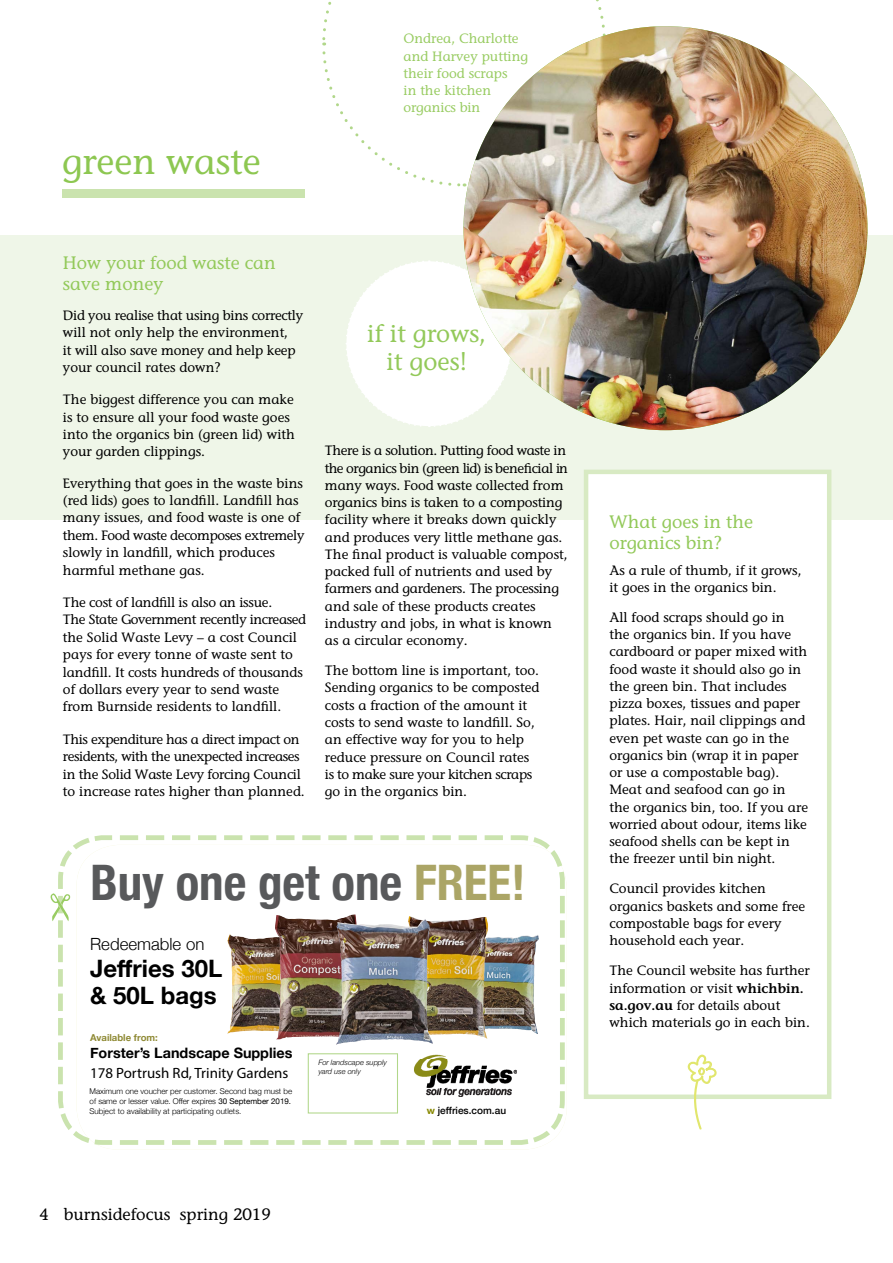
<style>
.page{position:relative;width:893px;height:1263px;background:#fff}
.page>*{position:absolute;margin:0;border:0;box-sizing:border-box;transform-origin:0 0}
.t1{font:700 condensed 49.05px "Helvetica Neue";color:#58595b}
.t2{font:36px "Stone Informal";color:#8dc751}
.t3{font:24.45px/28.8px "Stone Informal";color:#93c95a;text-align:center}
.t4{font:700 24px/26.4px "Helvetica Neue";color:#000}
.t5{font:18px/21px "Stone Informal";color:#93c95a}
.t6{font:300 16.8px "Helvetica Neue";color:#000}
.t7{font:16.5px "Stone Informal";color:#000}
.t8{font:14.85px "Myriad Pro";color:#000}
.t9{font:700 14.4px "Helvetica Neue";color:#000}
.t10{font:13.5px/17.2px "Stone Informal";color:#000}
.t11{font:13.5px/17.4px "Stone Informal";letter-spacing:-.03em;color:#000}
.t12{font:13.5px/17.2px "Stone Informal";color:#99cc63}
.t13{font:500 10.05px "Helvetica Neue";color:#000}
.t14{font:700 9.6px "Helvetica Neue";color:#8f8a35}
.t15{font:300 7.95px/9.6px "Helvetica Neue";color:#000}
.t16{font:italic 300 7.5px/9px "Helvetica Neue";color:#000}
.s1{color:#aba566}
.s2{font-weight:400}
.s3{font-weight:700;color:#878800}
.s4{font-weight:600}
</style>
<div class="page">
<div style="left:0;top:235px;width:893px;height:284px;background:#eff6e8"></div>
<div style="left:584px;top:470px;width:247px;height:629px;background:#fff;border:4px solid #d8eac3"></div>
<svg style="left:322px;top:0;width:285px;height:187px"></svg>
<svg style="left:346px;top:260px;width:167px;height:167px"></svg>
<div style="left:62px;top:190px;width:243px;height:8px;background:#cae3ae"></div>
<img style="left:463px;top:26px;width:404px;height:404px;border-radius:202px">
<svg style="left:58px;top:835px;width:509px;height:312px"></svg>
<svg style="left:685px;top:1054px;width:33px;height:76px"></svg>
<svg style="left:51px;top:893px;width:19px;height:195px"></svg>
<h2 class="t2" style="left:62px;top:139px;width:200px">green waste</h2>
<p class="t12" style="left:404px;top:30px;width:126px">Ondrea, Charlotte and Harvey putting their food scraps<br>in the kitchen organics bin</p>
<h3 class="t5" style="left:63px;top:252px;width:214px">How your food waste can save money</h3>
<p class="t10" style="left:63px;top:306px;width:242px">Did you realise that using bins correctly will not only help the environment,<br>it will also save money and help keep your council rates down?</p>
<p class="t10" style="left:63px;top:391px;width:233px">The biggest difference you can make is to ensure all your food waste goes into the organics bin (green lid) with your garden clippings.</p>
<p class="t10" style="left:63px;top:474px;width:243px">Everything that goes in the waste bins (red lids) goes to landfill. Landfill has many issues, and food waste is one of them. Food waste decomposes extremely slowly in landfill, which produces harmful methane gas.</p>
<p class="t10" style="left:63px;top:593px;width:245px">The cost of landfill is also an issue.<br>The State Government recently increased the Solid Waste Levy – a cost Council pays for every tonne of waste sent to landfill. It costs hundreds of thousands of dollars every year to send waste from Burnside residents to landfill.</p>
<p class="t11" style="left:63px;top:730px;width:243px">This expenditure has a direct impact on residents, with the unexpected increases in the Solid Waste Levy forcing Council to increase rates higher than planned.</p>
<h3 class="t3" style="left:367px;top:318px;width:121px">if it grows, it goes!</h3>
<p class="t10" style="left:325px;top:442px;width:245px">There is a solution. Putting food waste in the organics bin (green lid) is beneficial in many ways. Food waste collected from organics bins is taken to a composting facility where it breaks down quickly and produces very little methane gas.<br>The final product is valuable compost, packed full of nutrients and used by farmers and gardeners. The processing and sale of these products creates industry and jobs, in what is known as a circular economy.</p>
<p class="t10" style="left:325px;top:662px;width:216px">The bottom line is important, too.<br>Sending organics to be composted costs a fraction of the amount it costs to send waste to landfill. So, an effective way for you to help reduce pressure on Council rates is to make sure your kitchen scraps go in the organics bin.</p>
<h1 class="t1" style="left:90px;top:842px;width:437px">Buy one get one <span class="s1">FREE!</span></h1>
<p class="t6" style="left:90px;top:930px;width:116px">Redeemable on</p>
<h3 class="t4" style="left:90px;top:956px;width:134px">Jeffries 30L &amp; 50L bags</h3>
<p class="t14" style="left:90px;top:1030px;width:69px">Available from:</p>
<p class="t9" style="left:90px;top:1042px;width:204px">Forster’s Landscape Supplies</p>
<p class="t8" style="left:90px;top:1063px;width:200px">178 Portrush Rd, Trinity Gardens</p>
<p class="t16" style="left:318px;top:1058px;width:70px">For landscape supply yard use only</p>
<p class="t15" style="left:90px;top:1086px;width:204px">Maximum one voucher per customer. Second bag must be of same or lesser value. Offer expires <span class="s2">30 September 2019.<br></span>Subject to availability at participating outlets.</p>
<p class="t7" style="left:40px;top:1204px;width:233px">4 burnsidefocus spring 2019</p>
<p class="t13" style="left:427px;top:1102px;width:81px"><span class="s3">w</span> jeffries.com.au</p>
<h3 class="t5" style="left:609px;top:511px;width:145px">What goes in the organics bin?</h3>
<p class="t10" style="left:609px;top:561px;width:194px">As a rule of thumb, if it grows, it goes in the organics bin.</p>
<p class="t10" style="left:609px;top:608px;width:200px">All food scraps should go in the organics bin. If you have cardboard or paper mixed with food waste it should also go in the green bin. That includes pizza boxes, tissues and paper plates. Hair, nail clippings and even pet waste can go in the organics bin (wrap it in paper or use a compostable bag).<br>Meat and seafood can go in the organics bin, too. If you are worried about odour, items like seafood shells can be kept in the freezer until bin night.</p>
<p class="t10" style="left:609px;top:880px;width:197px">Council provides kitchen organics baskets and some free compostable bags for every household each year.</p>
<p class="t10" style="left:609px;top:962px;width:202px">The Council website has further information or visit <span class="s4">whichbin. sa.gov.au</span> for details about which materials go in each bin.</p>
</div>
